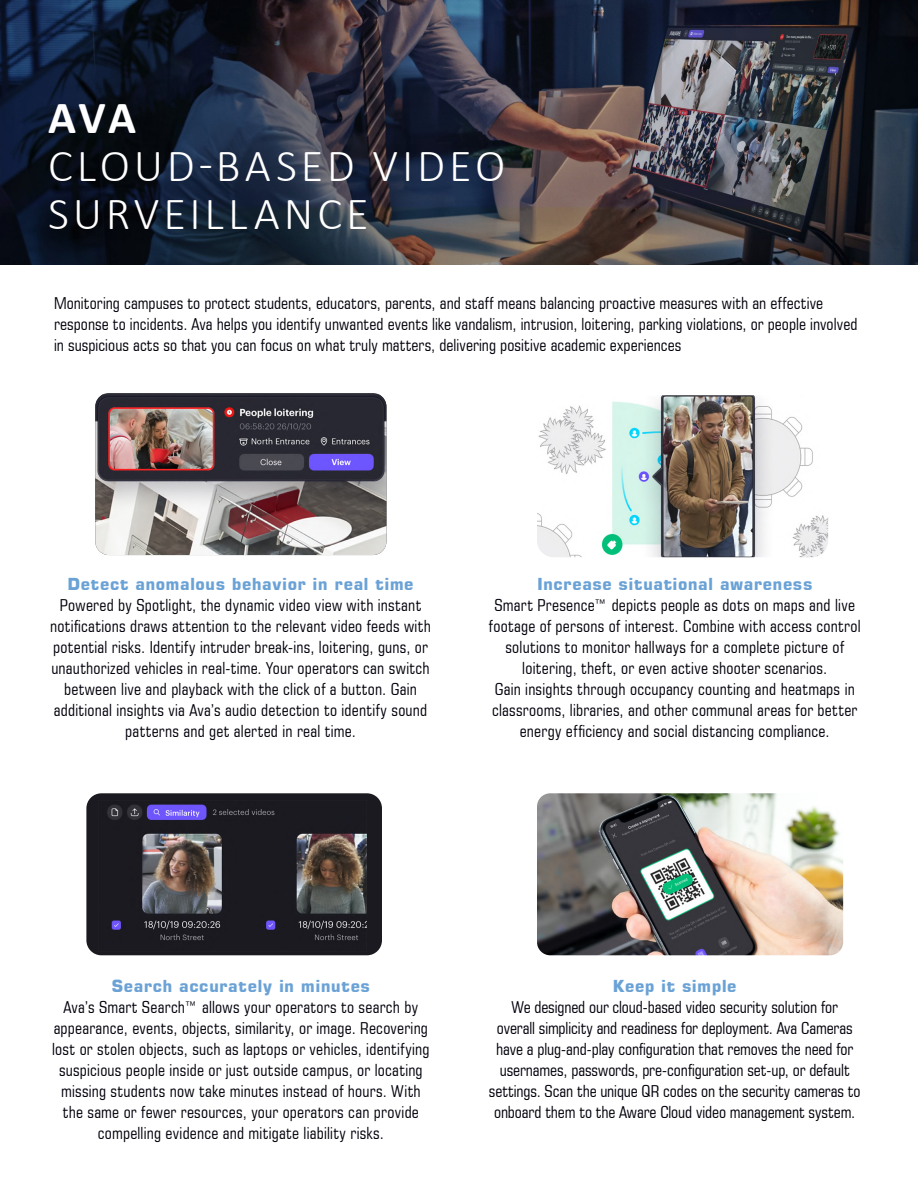
<style>
.page{position:relative;width:918px;height:1188px;background:#fff}
.page>*{position:absolute;margin:0;border:0;box-sizing:border-box;transform-origin:0 0}
.t1{font:300 46.2px/48px "Calibri";letter-spacing:.085em;color:#fff}
.t2{font:condensed 16.5px/21px "Square 721 BT";letter-spacing:.015em;color:#00000b;text-align:center}
.t3{font:condensed 16.5px/21px "Square 721 BT";letter-spacing:-.005em;color:#00000b;text-align:center}
.t4{font:700 16.5px "Square 721 BT";letter-spacing:.03em;color:#6ba2d6}
.s1{font-weight:700}
</style>
<div class="page">
<img style="left:95px;top:394px;width:291px;height:161px">
<img style="left:537px;top:395px;width:291px;height:162px">
<div style="left:86px;top:793px;width:296px;height:162px;background:#1b1a20;border-radius:15px"></div>
<img style="left:107px;top:804px;width:260px;height:137px">
<img style="left:537px;top:793px;width:306px;height:162px">
<img style="left:0;top:0;width:918px;height:265px">
<p class="t1" style="left:48px;top:93px;width:459px"><span class="s1">AVA<br></span>CLOUD-BASED VIDEO<br>SURVEILLANCE</p>
<p class="t2" style="left:54px;top:293px;width:805px;text-align:left">Monitoring campuses to protect students, educators, parents, and staff means balancing proactive measures with an effective response to incidents. Ava helps you identify unwanted events like vandalism, intrusion, loitering, parking violations, or people involved in suspicious acts so that you can focus on what truly matters, delivering positive academic experiences</p>
<p class="t4" style="left:67px;top:574px;width:348px">Detect anomalous behavior in real time</p>
<p class="t2" style="left:50px;top:595px;width:382px">Powered by Spotlight, the dynamic video view with instant notifications draws attention to the relevant video feeds with potential risks. Identify intruder break-ins, loitering, guns, or unauthorized vehicles in real-time. Your operators can switch between live and playback with the click of a button. Gain additional insights via Ava’s audio detection to identify sound patterns and get alerted in real time.</p>
<p class="t4" style="left:537px;top:574px;width:277px">Increase situational awareness</p>
<p class="t2" style="left:489px;top:595px;width:373px">Smart Presence™ depicts people as dots on maps and live footage of persons of interest. Combine with access control solutions to monitor hallways for a complete picture of loitering, theft, or even active shooter scenarios.<br>Gain insights through occupancy counting and heatmaps in classrooms, libraries, and other communal areas for better energy efficiency and social distancing compliance.</p>
<p class="t4" style="left:112px;top:976px;width:260px">Search accurately in minutes</p>
<p class="t2" style="left:52px;top:996px;width:379px">Ava’s Smart Search™ allows your operators to search by appearance, events, objects, similarity, or image. Recovering lost or stolen objects, such as laptops or vehicles, identifying suspicious people inside or just outside campus, or locating missing students now take minutes instead of hours. With the same or fewer resources, your operators can provide compelling evidence and mitigate liability risks.</p>
<p class="t4" style="left:613px;top:976px;width:125px">Keep it simple</p>
<p class="t3" style="left:489px;top:996px;width:373px">We designed our cloud-based video security solution for<br>overall simplicity and readiness for deployment. Ava Cameras have a plug-and-play configuration that removes the need for usernames, passwords, pre-configuration set-up, or default settings. Scan the unique QR codes on the security cameras to onboard them to the Aware Cloud video management system.</p>
</div>
